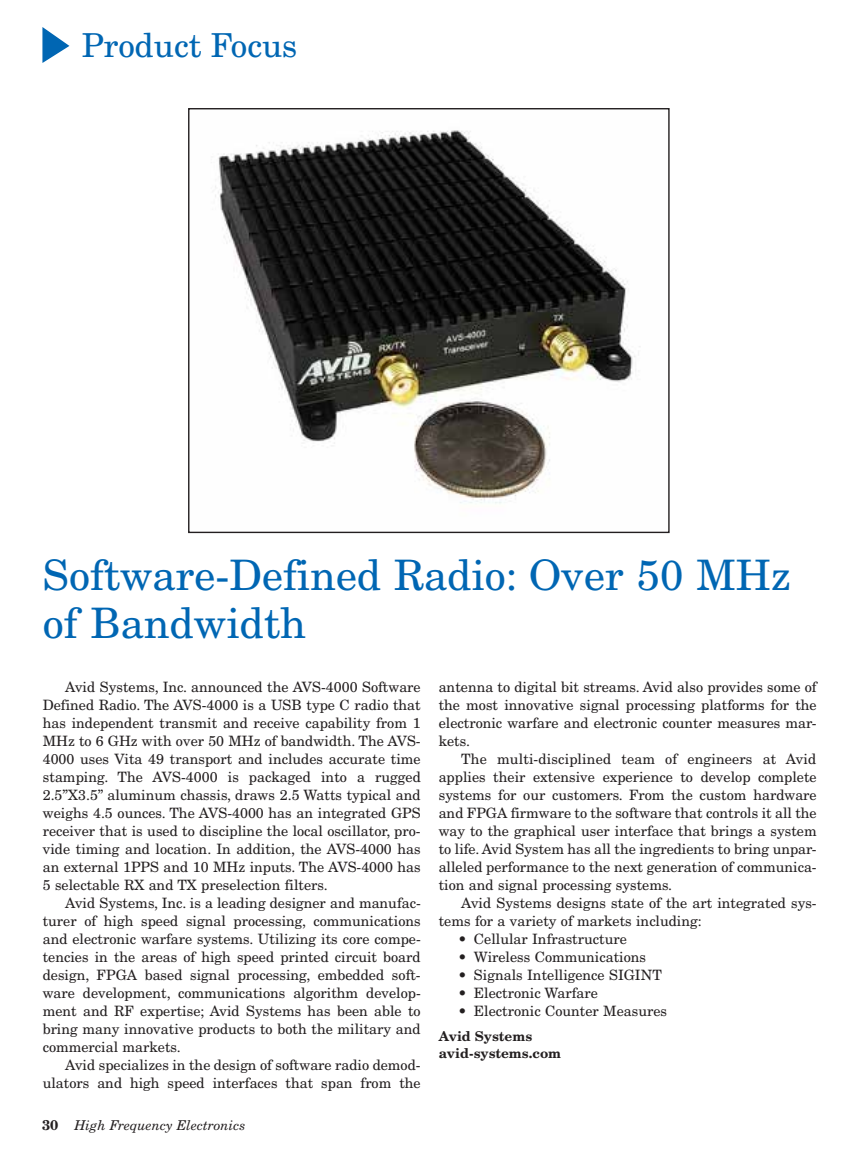
<style>
.page{position:relative;width:864px;height:1161px;background:#fff}
.page>*{position:absolute;margin:0;border:0;box-sizing:border-box;transform-origin:0 0}
.t1{font:42px/48px "New Century Schlbk";color:#0066b3}
.t2{font:33px "New Century Schlbk";color:#0066b3}
.t3{font:14.25px/18px "New Century Schlbk";color:#231f20;text-align:justify}
.t4{font:700 13.5px/16.5px "New Century Schlbk";color:#231f20}
.t5{font:italic 13.5px "New Century Schlbk";color:#231f20}
.s1{font-weight:700;font-style:normal;font-size:14.25px}
</style>
<div class="page">
<svg style="left:42px;top:27px;width:28px;height:36px"></svg>
<img style="left:215px;top:130px;width:425px;height:373px">
<h2 class="t2" style="left:82px;top:25px;width:217px">Product Focus</h2>
<h1 class="t1" style="left:43px;top:551px;width:750px">Software-Defined Radio: Over 50 MHz of Bandwidth</h1>
<p class="t3" style="left:43px;top:678px;width:380px;text-indent:23px">Avid Systems, Inc. announced the AVS-4000 Software Defined Radio. The AVS-4000 is a USB type C radio that has independent transmit and receive capability from 1<br>MHz to 6 GHz with over 50 MHz of bandwidth. The AVS-4000 uses Vita 49 transport and includes accurate time stamping. The AVS-4000 is packaged into a rugged 2.5”X3.5” aluminum chassis, draws 2.5 Watts typical and weighs 4.5 ounces. The AVS-4000 has an integrated GPS receiver that is used to discipline the local oscillator, pro&shy;vide timing and location. In addition, the AVS-4000 has an external 1PPS and 10 MHz inputs. The AVS-4000 has 5 selectable RX and TX preselection filters.</p>
<p class="t3" style="left:43px;top:894px;width:380px;text-indent:23px">Avid Systems, Inc. is a leading designer and manufac&shy;turer of high speed signal processing, communications and electronic warfare systems. Utilizing its core compe&shy;tencies in the areas of high speed printed circuit board design, FPGA based signal processing, embedded soft&shy;ware development, communications algorithm develop&shy;ment and RF expertise; Avid Systems has been able to bring many innovative products to both the military and commercial markets.</p>
<p class="t3" style="left:43px;top:1056px;width:380px;text-align:right">Avid specializes in the design of software radio demod&shy;ulators and high speed interfaces that span from the</p>
<p class="t5" style="left:42px;top:1117px;width:205px"><span class="s1">30</span> High Frequency Electronics</p>
<p class="t3" style="left:439px;top:678px;width:379px">antenna to digital bit streams. Avid also provides some of the most innovative signal processing platforms for the electronic warfare and electronic counter measures mar&shy;kets.</p>
<p class="t3" style="left:439px;top:750px;width:380px;text-indent:23px">The multi-disciplined team of engineers at Avid applies their extensive experience to develop complete systems for our customers. From the custom hardware and FPGA firmware to the software that controls it all the way to the graphical user interface that brings a system to life. Avid System has all the ingredients to bring unpar&shy;alleled performance to the next generation of communica&shy;tion and signal processing systems.</p>
<p class="t3" style="left:439px;top:893px;width:379px;text-indent:23px">Avid Systems designs state of the art integrated sys&shy;tems for a variety of markets including:</p>
<p class="t3" style="left:458px;top:929px;width:170px">• Cellular Infrastructure</p>
<p class="t3" style="left:458px;top:947px;width:189px">• Wireless Communications</p>
<p class="t3" style="left:458px;top:965px;width:205px">• Signals Intelligence SIGINT</p>
<p class="t3" style="left:458px;top:983px;width:141px">• Electronic Warfare</p>
<p class="t3" style="left:458px;top:1001px;width:210px">• Electronic Counter Measures</p>
<p class="t4" style="left:439px;top:1028px;width:124px">Avid Systems avid-systems.com</p>
</div>
